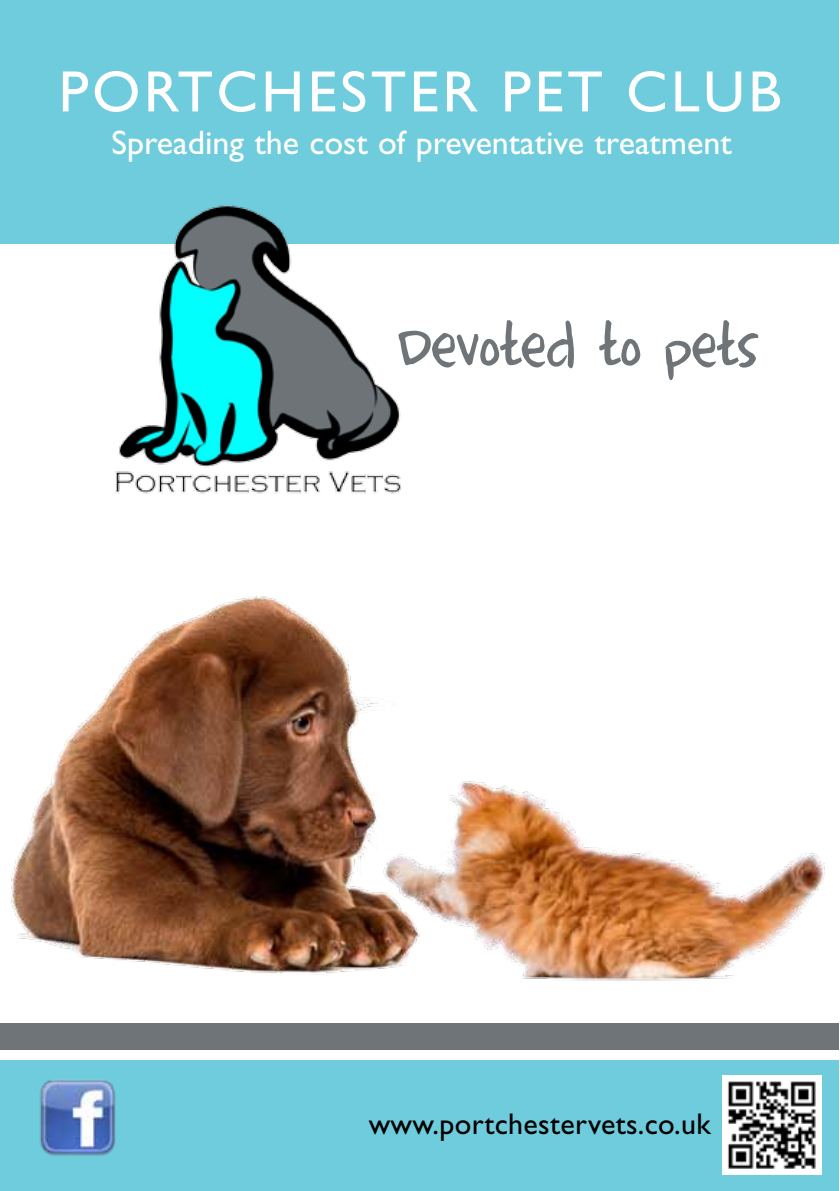
<style>
.page{position:relative;width:840px;height:1191px;background:#fff}
.page>*{position:absolute;margin:0;border:0;box-sizing:border-box;transform-origin:0 0}
.t1{font:76px "Completein Him";color:#6e7477}
.t2{font:58.6px "Gill Sans Std";letter-spacing:.06em;color:#fff}
.t3{font:34px "Gill Sans Std";color:#fff}
.t4{font:30px "Gill Sans Std";letter-spacing:.01em;color:#000}
</style>
<div class="page">
<img style="left:11px;top:595px;width:814px;height:386px">
<div style="left:0;top:1px;width:838px;height:243px;background:#6fccdc"></div>
<div style="left:0;top:1023px;width:838px;height:27px;background:#6e7477"></div>
<div style="left:0;top:1060px;width:838px;height:131px;background:#6fccdc"></div>
<img style="left:722px;top:1076px;width:98px;height:98px">
<img style="left:40px;top:1079px;width:76px;height:77px">
<img style="left:115px;top:205px;width:286px;height:289px">
<h2 class="t2" style="left:59px;top:58px;width:723px">PORTCHESTER PET CLUB</h2>
<p class="t3" style="left:111px;top:123px;width:621px">Spreading the cost of preventative treatment</p>
<h1 class="t1" style="left:398px;top:309px;width:362px">Devoted to pets</h1>
<p class="t4" style="left:368px;top:1107px;width:343px">www.portchestervets.co.uk</p>
</div>
